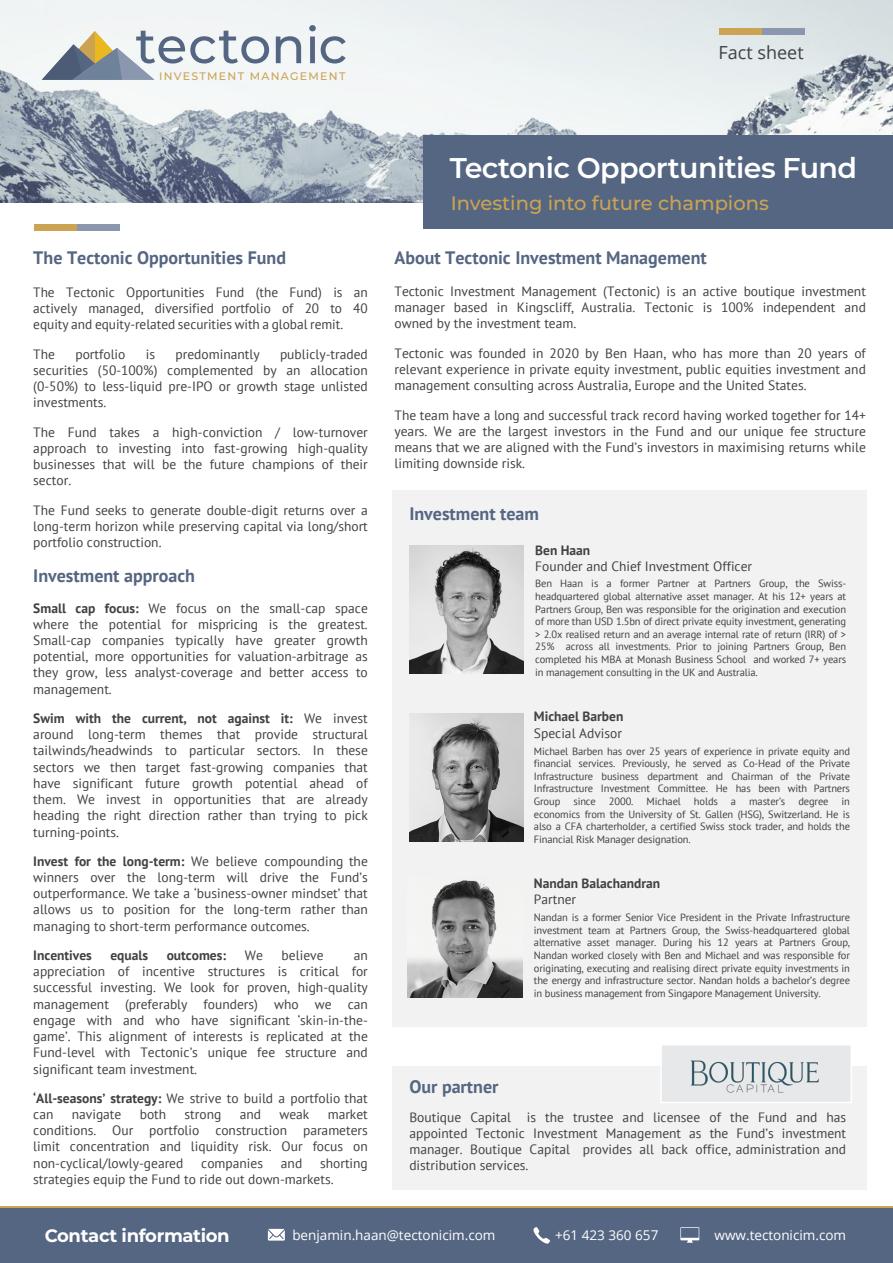
<style>
.page{position:relative;width:893px;height:1263px;background:#fff}
.page>*{position:absolute;margin:0;border:0;box-sizing:border-box;transform-origin:0 0}
.t1{font:500 50.4px "Montserrat";color:#556682}
.t2{font:600 28.5px "Montserrat";letter-spacing:-.02em;color:#fff}
.t3{font:500 19.5px "Montserrat";color:#cca353}
.t4{font:700 18px "PT Sans";color:#556682}
.t5{font:700 18px "Montserrat";letter-spacing:-.02em;color:#fff}
.t6{font:18px "Open Sans";color:#414042}
.t7{font:13.5px/16.2px "PT Sans";color:#414042;text-align:justify}
.t8{font:700 13.5px "PT Sans";color:#414042}
.t9{font:13.5px "Open Sans";color:#fff}
.t10{font:500 10.95px "Montserrat";letter-spacing:.12em;color:#cca353}
.t11{font:10.5px/12.6px "PT Sans";letter-spacing:-.015em;color:#414042;text-align:justify}
.s1{font-weight:700}
</style>
<div class="page">
<div style="left:392px;top:490px;width:474px;height:537px;background:#f2f2f3"></div>
<div style="left:392px;top:1066px;width:474px;height:124px;background:#f2f2f3"></div>
<div style="left:660px;top:1044px;width:192px;height:59px;background:#e7e8e9;border:2px solid #fff"></div>
<img style="left:0;top:0;width:893px;height:202px">
<svg style="left:42px;top:31px;width:112px;height:49px"></svg>
<div style="left:423px;top:135px;width:470px;height:94px;background:#556682"></div>
<div style="left:762px;top:28px;width:43px;height:6px;background:#8b97af"></div>
<div style="left:720px;top:28px;width:42px;height:6px;background:#cca353"></div>
<img style="left:410px;top:545px;width:114px;height:128px">
<img style="left:410px;top:713px;width:114px;height:128px">
<div style="left:0;top:1206px;width:893px;height:50px;background:linear-gradient(to right,#556682,#556682)"></div>
<div style="left:0;top:1209px;width:893px;height:54px;background:#556682"></div>
<svg style="left:533px;top:1227px;width:17px;height:17px"></svg>
<svg style="left:268px;top:1229px;width:17px;height:11px"></svg>
<svg style="left:680px;top:1227px;width:19px;height:16px"></svg>
<img style="left:690px;top:1060px;width:128px;height:32px">
<div style="left:77px;top:224px;width:42px;height:6px;background:#8b97af"></div>
<div style="left:34px;top:224px;width:43px;height:6px;background:#cca353"></div>
<img style="left:408px;top:880px;width:114px;height:118px">
<p class="t1" style="left:135px;top:10px;width:213px">tectonic</p>
<p class="t10" style="left:159px;top:68px;width:188px">INVESTMENT MANAGEMENT</p>
<p class="t6" style="left:719px;top:40px;width:87px">Fact sheet</p>
<p class="t4" style="left:33px;top:246px;width:254px">The Tectonic Opportunities Fund</p>
<p class="t7" style="left:33px;top:284px;width:336px">The Tectonic Opportunities Fund (the Fund) is an actively managed, diversified portfolio of 20 to 40 equity and equity-related securities with a global remit.</p>
<p class="t7" style="left:33px;top:346px;width:23px">The</p>
<p class="t7" style="left:75px;top:346px;width:52px">portfolio</p>
<p class="t7" style="left:146px;top:346px;width:11px">is</p>
<p class="t7" style="left:176px;top:346px;width:86px">predominantly</p>
<p class="t7" style="left:33px;top:346px;width:336px;text-indent:247px">publicly-traded securities (50-100%) complemented by an allocation (0-50%) to less-liquid pre-IPO or growth stage unlisted investments.</p>
<p class="t7" style="left:33px;top:424px;width:336px">The Fund takes a high-conviction / low-turnover approach to investing into fast-growing high-quality businesses that will be the future champions of their sector.</p>
<p class="t7" style="left:33px;top:502px;width:336px">The Fund seeks to generate double-digit returns over a long-term horizon while preserving capital via long/short portfolio construction.</p>
<p class="t4" style="left:33px;top:564px;width:163px">Investment approach</p>
<p class="t7" style="left:33px;top:599px;width:336px"><span class="s1">Small cap focus:</span> We focus on the small-cap space where the potential for mispricing is the greatest.<br>Small-cap companies typically have greater growth potential, more opportunities for valuation-arbitrage as they grow, less analyst-coverage and better access to management.</p>
<p class="t7" style="left:33px;top:710px;width:336px"><span class="s1">Swim with the current, not against it:</span> We invest around long-term themes that provide structural tailwinds/headwinds to particular sectors. In these sectors we then target fast-growing companies that have significant future growth potential ahead of them. We invest in opportunities that are already heading the right direction rather than trying to pick turning-points.</p>
<p class="t7" style="left:33px;top:853px;width:336px"><span class="s1">Invest for the long-term:</span> We believe compounding the winners over the long-term will drive the Fund’s outperformance. We take a ‘business-owner mindset’ that allows us to position for the long-term rather than managing to short-term performance outcomes.</p>
<p class="t8" style="left:33px;top:946px;width:60px">Incentives</p>
<p class="t8" style="left:110px;top:946px;width:39px">equals</p>
<p class="t8" style="left:167px;top:946px;width:61px">outcomes:</p>
<p class="t7" style="left:245px;top:947px;width:20px">We</p>
<p class="t7" style="left:282px;top:947px;width:43px">believe</p>
<p class="t7" style="left:33px;top:947px;width:336px;text-indent:320px">an appreciation of incentive structures is critical for successful investing. We look for proven, high-quality management (preferably founders) who we can engage with and who have significant ‘skin-in-the&shy;game’. This alignment of interests is replicated at the Fund-level with Tectonic’s unique fee structure and significant team investment.</p>
<p class="t7" style="left:33px;top:1090px;width:336px"><span class="s1">‘All-seasons’ strategy:</span> We strive to build a portfolio that can</p>
<p class="t7" style="left:72px;top:1106px;width:51px">navigate</p>
<p class="t7" style="left:140px;top:1106px;width:28px">both</p>
<p class="t7" style="left:185px;top:1106px;width:38px">strong</p>
<p class="t7" style="left:240px;top:1106px;width:23px">and</p>
<p class="t7" style="left:279px;top:1106px;width:31px">weak</p>
<p class="t7" style="left:33px;top:1106px;width:336px;text-indent:294px">market conditions. Our portfolio construction parameters limit concentration and liquidity risk. Our focus on non-cyclical/lowly-geared</p>
<p class="t7" style="left:33px;top:1154px;width:336px;text-indent:287px">shorting strategies equip the Fund to ride out down-markets.</p>
<p class="t7" style="left:201px;top:1154px;width:63px">companies</p>
<p class="t7" style="left:281px;top:1154px;width:23px">and</p>
<p class="t2" style="left:450px;top:148px;width:409px">Tectonic Opportunities Fund</p>
<p class="t3" style="left:451px;top:189px;width:320px">Investing into future champions</p>
<p class="t4" style="left:394px;top:246px;width:314px">About Tectonic Investment Management</p>
<p class="t7" style="left:394px;top:283px;width:473px">Tectonic Investment Management (Tectonic) is an active boutique investment manager based in Kingscliff, Australia. Tectonic is 100% independent and owned by the investment team.</p>
<p class="t7" style="left:394px;top:345px;width:473px">Tectonic was founded in 2020 by Ben Haan, who has more than 20 years of relevant experience in private equity investment, public equities investment and management consulting across Australia, Europe and the United States.</p>
<p class="t7" style="left:394px;top:406px;width:473px">The team have a long and successful track record having worked together for 14+ years. We are the largest investors in the Fund and our unique fee structure means that we are aligned with the Fund’s investors in maximising returns while limiting downside risk.</p>
<p class="t4" style="left:409px;top:501px;width:131px">Investment team</p>
<p class="t8" style="left:535px;top:541px;width:57px">Ben Haan</p>
<p class="t7" style="left:535px;top:558px;width:218px">Founder and Chief Investment Officer</p>
<p class="t11" style="left:535px;top:577px;width:312px">Ben Haan is a former Partner at Partners Group, the Swiss&shy;headquartered global alternative asset manager. At his 12+ years at Partners Group, Ben was responsible for the origination and execution of more than USD 1.5bn of direct private equity investment, generating &gt; 2.0x realised return and an average internal rate of return (IRR) of &gt; 25% across all investments. Prior to joining Partners Group, Ben completed his MBA at Monash Business School and worked 7+ years in management consulting in the UK and Australia.</p>
<p class="t8" style="left:534px;top:707px;width:91px">Michael Barben</p>
<p class="t7" style="left:534px;top:724px;width:90px">Special Advisor</p>
<p class="t11" style="left:534px;top:744px;width:318px">Michael Barben has over 25 years of experience in private equity and financial services. Previously, he served as Co-Head of the Private Infrastructure business department and Chairman of the Private Infrastructure Investment Committee. He has been with Partners Group since 2000. Michael holds a master’s degree in economics from the University of St. Gallen (HSG), Switzerland. He is also a CFA charterholder, a certified Swiss stock trader, and holds the Financial Risk Manager designation.</p>
<p class="t8" style="left:534px;top:874px;width:128px">Nandan Balachandran</p>
<p class="t7" style="left:534px;top:891px;width:44px">Partner</p>
<p class="t11" style="left:534px;top:911px;width:318px">Nandan is a former Senior Vice President in the Private Infrastructure investment team at Partners Group, the Swiss-headquartered global alternative asset manager. During his 12 years at Partners Group, Nandan worked closely with Ben and Michael and was responsible for originating, executing and realising direct private equity investments in the energy and infrastructure sector. Nandan holds a bachelor’s degree in business management from Singapore Management University.</p>
<p class="t4" style="left:409px;top:1075px;width:91px">Our partner</p>
<p class="t7" style="left:409px;top:1108px;width:438px">Boutique Capital is the trustee and licensee of the Fund and has appointed Tectonic Investment Management as the Fund’s investment manager. Boutique Capital provides all back office, administration and distribution services.</p>
<p class="t5" style="left:45px;top:1222px;width:186px">Contact information</p>
<p class="t9" style="left:292px;top:1225px;width:205px">benjamin.haan@tectonicim.com</p>
<p class="t9" style="left:555px;top:1225px;width:105px">+61 423 360 657</p>
<p class="t9" style="left:714px;top:1225px;width:133px">www.tectonicim.com</p>
</div>
